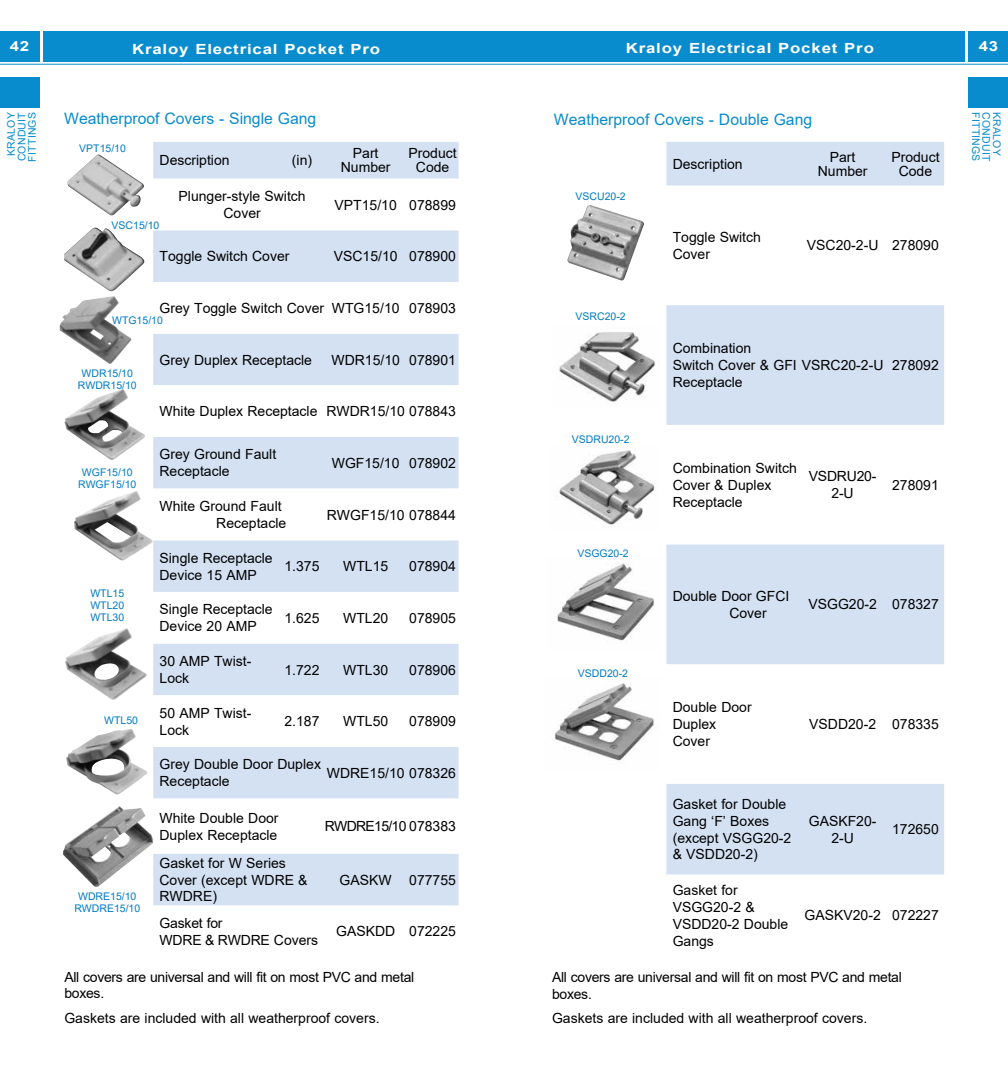
<style>
.page{position:relative;width:1008px;height:1071px;background:#fff}
.page>*{position:absolute;margin:0;border:0;box-sizing:border-box;transform-origin:0 0}
.t1{font:15.75px "Arial";color:#088ccd}
.t2{font:14px/16.8px "Arial";color:#000}
.t3{font:14px/16.8px "Arial";letter-spacing:-.02em;color:#000}
.t4{font:700 14px "Arial";letter-spacing:.05em;color:#fff;scale:1.2 1}
.t5{font:14px "Arial";letter-spacing:-.05em;color:#000}
.t6{font:10.5px/12.2px "Arial";color:#007bc3;text-align:center}
.t7{font:10.5px/10.5px "Arial";letter-spacing:.02em;color:#088ccd;text-align:center}
</style>
<div class="page">
<div style="left:504px;top:32px;width:461px;height:30px;background:#088ccd"></div>
<div style="left:969px;top:32px;width:39px;height:30px;background:#088ccd"></div>
<hr style="left:504px;top:64px;width:504px;height:1px;background:#088ccd">
<div style="left:969px;top:77px;width:39px;height:31px;background:#088ccd"></div>
<div style="left:0;top:32px;width:39px;height:30px;background:#088ccd"></div>
<div style="left:43px;top:32px;width:461px;height:30px;background:#088ccd"></div>
<hr style="left:0;top:64px;width:504px;height:1px;background:#088ccd">
<div style="left:0;top:77px;width:39px;height:31px;background:#088ccd"></div>
<img style="left:64px;top:228px;width:80px;height:64px">
<img style="left:67px;top:155px;width:77px;height:61px">
<img style="left:65px;top:628px;width:82px;height:72px">
<img style="left:64px;top:389px;width:81px;height:71px">
<img style="left:74px;top:491px;width:79px;height:70px">
<img style="left:66px;top:729px;width:82px;height:66px">
<img style="left:63px;top:806px;width:90px;height:81px">
<img style="left:60px;top:296px;width:72px;height:68px">
<div style="left:153px;top:142px;width:306px;height:763px;background:#d4e1f3"></div>
<svg style="left:153px;top:179px;width:306px;height:675px"></svg>
<img style="left:567px;top:205px;width:77px;height:76px">
<img style="left:559px;top:332px;width:97px;height:70px">
<img style="left:559px;top:450px;width:96px;height:75px">
<img style="left:557px;top:563px;width:97px;height:78px">
<img style="left:554px;top:683px;width:100px;height:78px">
<svg style="left:666px;top:142px;width:278px;height:732px;fill:#d4e1f3"></svg>
<p class="t4" style="left:10px;top:37px;width:18px">42</p>
<p class="t4" style="left:132px;top:39px;width:208px">Kraloy Electrical Pocket Pro</p>
<p class="t7" style="left:6px;top:162px;width:51px;rotate:-90deg">KRALOY<br>CONDUIT<br>FITTINGS</p>
<p class="t1" style="left:64px;top:108px;width:254px">Weatherproof Covers - Single Gang</p>
<p class="t6" style="left:79px;top:142px;width:48px">VPT15/10</p>
<p class="t2" style="left:160px;top:152px;width:72px">Description</p>
<p class="t2" style="left:292px;top:152px;width:22px">(in)</p>
<p class="t2" style="left:341px;top:146px;width:51px;line-height:14px;text-align:center">Part<br>Number</p>
<p class="t2" style="left:409px;top:146px;width:50px;line-height:14px;text-align:center">Product<br>Code</p>
<p class="t2" style="left:179px;top:188px;width:129px;text-align:center">Plunger-style Switch<br>Cover</p>
<p class="t2" style="left:335px;top:196px;width:123px">VPT15/10 078899</p>
<p class="t2" style="left:160px;top:248px;width:131px">Toggle Switch Cover</p>
<p class="t2" style="left:334px;top:248px;width:124px">VSC15/10 078900</p>
<p class="t2" style="left:160px;top:299px;width:298px">Grey Toggle Switch Cover WTG15/10 078903</p>
<p class="t2" style="left:160px;top:351px;width:154px">Grey Duplex Receptacle</p>
<p class="t2" style="left:331px;top:351px;width:126px">WDR15/10 078901</p>
<p class="t2" style="left:160px;top:403px;width:298px">White Duplex Receptacle RWDR15/10 078843</p>
<p class="t2" style="left:160px;top:446px;width:118px">Grey Ground Fault<br>Receptacle</p>
<p class="t2" style="left:332px;top:454px;width:126px">WGF15/10 078902</p>
<p class="t2" style="left:216px;top:498px;width:72px;text-indent:-57px">White Ground Fault<br>Receptacle</p>
<p class="t2" style="left:327px;top:506px;width:131px">RWGF15/10 078844</p>
<p class="t2" style="left:160px;top:549px;width:115px">Single Receptacle<br>Device 15 AMP</p>
<p class="t2" style="left:284px;top:558px;width:37px">1.375</p>
<p class="t2" style="left:343px;top:558px;width:47px">WTL15</p>
<p class="t2" style="left:409px;top:558px;width:48px">078904</p>
<p class="t2" style="left:160px;top:601px;width:115px">Single Receptacle<br>Device 20 AMP</p>
<p class="t2" style="left:284px;top:609px;width:37px">1.625</p>
<p class="t2" style="left:343px;top:609px;width:47px">WTL20</p>
<p class="t2" style="left:409px;top:609px;width:48px">078905</p>
<p class="t2" style="left:160px;top:653px;width:93px">30 AMP Twist-<br>Lock</p>
<p class="t2" style="left:284px;top:661px;width:37px">1.722</p>
<p class="t2" style="left:343px;top:661px;width:47px">WTL30</p>
<p class="t2" style="left:409px;top:661px;width:48px">078906</p>
<p class="t2" style="left:160px;top:704px;width:93px">50 AMP Twist-<br>Lock</p>
<p class="t2" style="left:284px;top:713px;width:37px">2.187</p>
<p class="t2" style="left:343px;top:713px;width:47px">WTL50</p>
<p class="t2" style="left:409px;top:713px;width:48px">078909</p>
<p class="t2" style="left:160px;top:756px;width:163px">Grey Double Door Duplex<br>Receptacle</p>
<p class="t2" style="left:327px;top:764px;width:131px">WDRE15/10 078326</p>
<p class="t2" style="left:160px;top:809px;width:121px">White Double Door<br>Duplex Receptacle</p>
<p class="t5" style="left:325px;top:817px;width:133px">RWDRE15/10 078383</p>
<p class="t2" style="left:160px;top:854px;width:149px">Gasket for W Series<br>Cover (except WDRE &amp;<br>RWDRE)</p>
<p class="t6" style="left:112px;top:219px;width:49px">VSC15/10</p>
<p class="t6" style="left:112px;top:315px;width:52px">WTG15/10</p>
<p class="t6" style="left:78px;top:367px;width:60px">WDR15/10<br>RWDR15/10</p>
<p class="t6" style="left:78px;top:466px;width:60px">WGF15/10<br>RWGF15/10</p>
<p class="t6" style="left:90px;top:587px;width:35px;text-align:justify">WTL15<br>WTL20<br>WTL30</p>
<p class="t6" style="left:104px;top:714px;width:35px">WTL50</p>
<p class="t2" style="left:340px;top:871px;width:118px">GASKW 077755</p>
<p class="t6" style="left:74px;top:890px;width:67px">WDRE15/10<br>RWDRE15/10</p>
<p class="t2" style="left:160px;top:914px;width:160px">Gasket for<br>WDRE &amp; RWDRE Covers</p>
<p class="t2" style="left:336px;top:923px;width:121px">GASKDD 072225</p>
<p class="t3" style="left:64px;top:968px;width:351px">All covers are universal and will fit on most PVC and metal boxes.</p>
<p class="t2" style="left:64px;top:1009px;width:314px">Gaskets are included with all weatherproof covers.</p>
<p class="t4" style="left:626px;top:38px;width:208px">Kraloy Electrical Pocket Pro</p>
<p class="t4" style="left:979px;top:37px;width:18px">43</p>
<p class="t1" style="left:554px;top:109px;width:260px">Weatherproof Covers - Double Gang</p>
<p class="t2" style="left:673px;top:155px;width:72px">Description</p>
<p class="t2" style="left:818px;top:150px;width:51px;line-height:14px;text-align:center">Part<br>Number</p>
<p class="t2" style="left:891px;top:150px;width:50px;line-height:14px;text-align:center">Product<br>Code</p>
<p class="t6" style="left:576px;top:190px;width:52px">VSCU20-2</p>
<p class="t6" style="left:576px;top:310px;width:52px">VSRC20-2</p>
<p class="t6" style="left:572px;top:433px;width:59px">VSDRU20-2</p>
<p class="t6" style="left:577px;top:547px;width:53px">VSGG20-2</p>
<p class="t6" style="left:578px;top:667px;width:52px">VSDD20-2</p>
<p class="t2" style="left:673px;top:229px;width:90px">Toggle Switch<br>Cover</p>
<p class="t2" style="left:807px;top:237px;width:133px">VSC20-2-U 278090</p>
<p class="t2" style="left:673px;top:340px;width:268px">Combination<br>Switch Cover &amp; GFI VSRC20-2-U 278092<br>Receptacle</p>
<p class="t2" style="left:673px;top:460px;width:126px">Combination Switch<br>Cover &amp; Duplex<br>Receptacle</p>
<p class="t2" style="left:809px;top:468px;width:69px;text-align:center">VSDRU20-<br>2-U</p>
<p class="t2" style="left:892px;top:476px;width:48px">278091</p>
<p class="t2" style="left:729px;top:588px;width:62px;text-indent:-57px">Double Door GFCI<br>Cover</p>
<p class="t2" style="left:808px;top:596px;width:132px">VSGG20-2 078327</p>
<p class="t2" style="left:673px;top:699px;width:80px">Double Door<br>Duplex<br>Cover</p>
<p class="t2" style="left:809px;top:716px;width:131px">VSDD20-2 078335</p>
<p class="t2" style="left:673px;top:796px;width:120px">Gasket for Double<br>Gang ‘F’ Boxes (except VSGG20-2 &amp; VSDD20-2)</p>
<p class="t2" style="left:673px;top:882px;width:117px">Gasket for<br>VSGG20-2 &amp;<br>VSDD20-2 Double<br>Gangs</p>
<p class="t2" style="left:809px;top:812px;width:69px;text-align:center">GASKF20-<br>2-U</p>
<p class="t2" style="left:892px;top:821px;width:48px">172650</p>
<p class="t2" style="left:805px;top:907px;width:136px">GASKV20-2 072227</p>
<p class="t3" style="left:552px;top:969px;width:351px">All covers are universal and will fit on most PVC and metal boxes.</p>
<p class="t2" style="left:552px;top:1010px;width:314px">Gaskets are included with all weatherproof covers.</p>
<p class="t7" style="left:981px;top:112px;width:51px;rotate:90deg">FITTINGS</p>
<p class="t7" style="left:992px;top:112px;width:51px;rotate:90deg">CONDUIT</p>
<p class="t7" style="left:1002px;top:112px;width:45px;rotate:90deg">KRALOY</p>
</div>
